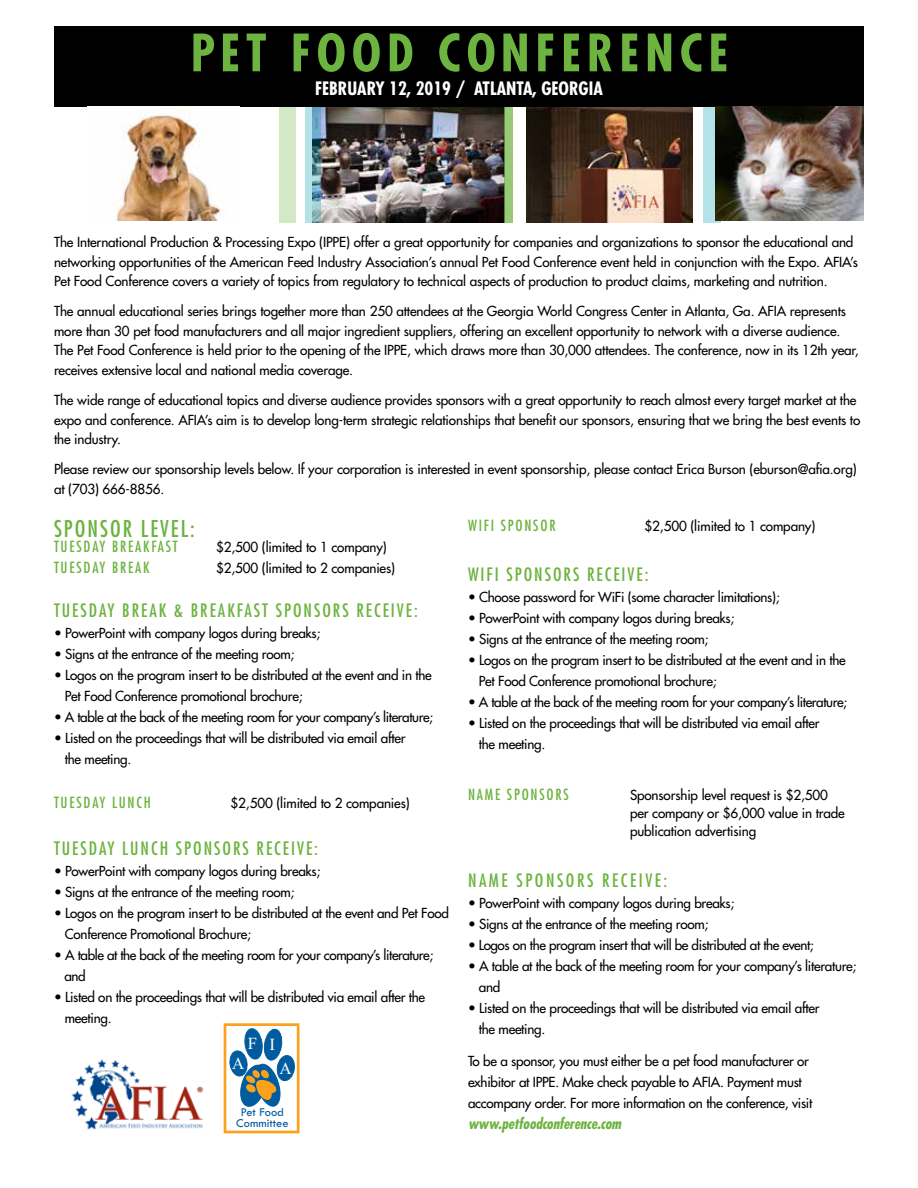
<style>
.page{position:relative;width:918px;height:1188px;background:#fff}
.page>*{position:absolute;margin:0;border:0;box-sizing:border-box;transform-origin:0 0}
.t1{font:condensed 22.5px "Futura";letter-spacing:.09em;color:#6cb33f}
.t2{font:condensed 18px "Futura";letter-spacing:.11em;color:#6cb33f}
.t3{font:700 condensed 18px "Futura";color:#fff}
.t4{font:condensed 18px "Futura";letter-spacing:.14em;color:#6cb33f}
.t5{font:16.95px "Times New Roman";color:#fff}
.t6{font:condensed 15px "Futura";letter-spacing:.12em;color:#6cb33f}
.t7{font:italic 700 condensed 15px "Futura";letter-spacing:-.01em;color:#6cb33f}
.t8{font:13.5px/21px "Futura";letter-spacing:-.01em;color:#000}
.t9{font:13.5px/21px "Futura";letter-spacing:-.03em;color:#000}
.t10{font:12.45px/10.6px "Tw Cen";color:#005c9f;text-align:center}
</style>
<div class="page">
<img style="left:320px;top:107px;width:184px;height:115px">
<img style="left:527px;top:107px;width:165px;height:115px">
<div style="left:504px;top:34px;width:9px;height:189px;background:#98c978"></div>
<div style="left:279px;top:34px;width:16px;height:188px;background:#d3e8c5"></div>
<svg style="left:305px;top:107px;width:15px;height:115px;background:#88bac5"></svg>
<svg style="left:703px;top:107px;width:17px;height:115px"></svg>
<div style="left:224px;top:1023px;width:76px;height:110px;border:3px solid #faa21b"></div>
<svg style="left:229px;top:1028px;width:66px;height:79px"></svg>
<img style="left:71px;top:1059px;width:133px;height:71px">
<div style="left:54px;top:26px;width:810px;height:81px;background:#000"></div>
<svg style="left:193px;top:33px;width:533px;height:39px"></svg>
<img style="left:716px;top:107px;width:148px;height:114px">
<img style="left:116px;top:108px;width:110px;height:113px">
<h2 class="t3" style="left:315px;top:77px;width:289px">FEBRUARY 12, 2019 / ATLANTA, GEORGIA</h2>
<p class="t8" style="left:54px;top:233px;width:806px;line-height:19.5px">The International Production &amp; Processing Expo (IPPE) offer a great opportunity for companies and organizations to sponsor the educational and networking opportunities of the American Feed Industry Association’s annual Pet Food Conference event held in conjunction with the Expo. AFIA’s<br>Pet Food Conference covers a variety of topics from regulatory to technical aspects of production to product claims, marketing and nutrition.</p>
<p class="t8" style="left:54px;top:302px;width:806px;line-height:19.5px">The annual educational series brings together more than 250 attendees at the Georgia World Congress Center in Atlanta, Ga. AFIA represents more than 30 pet food manufacturers and all major ingredient suppliers, offering an excellent opportunity to network with a diverse audience.<br>The Pet Food Conference is held prior to the opening of the IPPE, which draws more than 30,000 attendees. The conference, now in its 12th year, receives extensive local and national media coverage.</p>
<p class="t8" style="left:54px;top:391px;width:808px;line-height:19.5px">The wide range of educational topics and diverse audience provides sponsors with a great opportunity to reach almost every target market at the expo and conference. AFIA’s aim is to develop long-term strategic relationships that benefit our sponsors, ensuring that we bring the best events to the industry.</p>
<p class="t8" style="left:54px;top:460px;width:804px;line-height:19.5px">Please review our sponsorship levels below. If your corporation is interested in event sponsorship, please contact Erica Burson (eburson@afia.org) at (703) 666-8856.</p>
<h1 class="t1" style="left:54px;top:515px;width:142px">SPONSOR LEVEL:</h1>
<p class="t6" style="left:54px;top:538px;width:125px">TUESDAY BREAKFAST</p>
<p class="t8" style="left:216px;top:537px;width:172px">$2,500 (limited to 1 company)</p>
<p class="t6" style="left:54px;top:559px;width:97px">TUESDAY BREAK</p>
<p class="t8" style="left:216px;top:558px;width:181px">$2,500 (limited to 2 companies)</p>
<p class="t6" style="left:468px;top:516px;width:89px">WIFI SPONSOR</p>
<p class="t8" style="left:645px;top:516px;width:172px">$2,500 (limited to 1 company)</p>
<h2 class="t2" style="left:468px;top:563px;width:182px">WIFI SPONSORS RECEIVE:</h2>
<p class="t8" style="left:468px;top:586px;width:313px">• Choose password for WiFi (some character limitations);</p>
<p class="t8" style="left:468px;top:607px;width:268px">• PowerPoint with company logos during breaks;</p>
<p class="t8" style="left:468px;top:628px;width:242px">• Signs at the entrance of the meeting room;</p>
<p class="t8" style="left:479px;top:649px;width:368px;text-indent:-11px">• Logos on the program insert to be distributed at the event and in the<br>Pet Food Conference promotional brochure;</p>
<p class="t9" style="left:468px;top:691px;width:381px">• A table at the back of the meeting room for your company’s literature;</p>
<p class="t8" style="left:479px;top:712px;width:342px;text-indent:-11px">• Listed on the proceedings that will be distributed via email after the meeting.</p>
<h2 class="t2" style="left:54px;top:600px;width:365px">TUESDAY BREAK &amp; BREAKFAST SPONSORS RECEIVE:</h2>
<p class="t8" style="left:54px;top:623px;width:268px">• PowerPoint with company logos during breaks;</p>
<p class="t8" style="left:54px;top:644px;width:242px">• Signs at the entrance of the meeting room;</p>
<p class="t8" style="left:65px;top:665px;width:368px;text-indent:-11px">• Logos on the program insert to be distributed at the event and in the<br>Pet Food Conference promotional brochure;</p>
<p class="t9" style="left:54px;top:707px;width:381px">• A table at the back of the meeting room for your company’s literature;</p>
<p class="t8" style="left:65px;top:728px;width:342px;text-indent:-11px">• Listed on the proceedings that will be distributed via email after the meeting.</p>
<p class="t6" style="left:54px;top:793px;width:98px">TUESDAY LUNCH</p>
<p class="t8" style="left:231px;top:792px;width:181px">$2,500 (limited to 2 companies)</p>
<h2 class="t2" style="left:54px;top:837px;width:265px">TUESDAY LUNCH SPONSORS RECEIVE:</h2>
<p class="t8" style="left:54px;top:860px;width:268px">• PowerPoint with company logos during breaks;</p>
<p class="t8" style="left:54px;top:881px;width:242px">• Signs at the entrance of the meeting room;</p>
<p class="t8" style="left:65px;top:902px;width:386px;text-indent:-11px">• Logos on the program insert to be distributed at the event and Pet Food<br>Conference Promotional Brochure;</p>
<p class="t9" style="left:64px;top:944px;width:370px;text-indent:-10px">• A table at the back of the meeting room for your company’s literature; and</p>
<p class="t8" style="left:65px;top:986px;width:362px;text-indent:-11px">• Listed on the proceedings that will be distributed via email after the meeting.</p>
<p class="t5" style="left:248px;top:1032px;width:29px">F I</p>
<p class="t5" style="left:232px;top:1052px;width:14px">A</p>
<p class="t5" style="left:280px;top:1057px;width:14px">A</p>
<p class="t10" style="left:236px;top:1107px;width:54px">Pet Food<br>Committee</p>
<p class="t6" style="left:468px;top:785px;width:102px">NAME SPONSORS</p>
<p class="t8" style="left:630px;top:786px;width:216px;line-height:18px">Sponsorship level request is $2,500 per company or $6,000 value in trade publication advertising</p>
<h2 class="t4" style="left:468px;top:870px;width:201px">NAME SPONSORS RECEIVE:</h2>
<p class="t8" style="left:468px;top:893px;width:268px">• PowerPoint with company logos during breaks;</p>
<p class="t8" style="left:468px;top:914px;width:242px">• Signs at the entrance of the meeting room;</p>
<p class="t9" style="left:468px;top:935px;width:347px">• Logos on the program insert that will be distributed at the event;</p>
<p class="t8" style="left:479px;top:956px;width:379px;text-indent:-11px">• A table at the back of the meeting room for your company’s literature; and</p>
<p class="t8" style="left:479px;top:998px;width:342px;text-indent:-11px">• Listed on the proceedings that will be distributed via email after the meeting.</p>
<p class="t8" style="left:468px;top:1051px;width:346px">To be a sponsor, you must either be a pet food manufacturer or exhibitor at IPPE. Make check payable to AFIA. Payment must accompany order. For more information on the conference, visit</p>
<p class="t7" style="left:468px;top:1114px;width:155px">www.petfoodconference.com</p>
</div>
